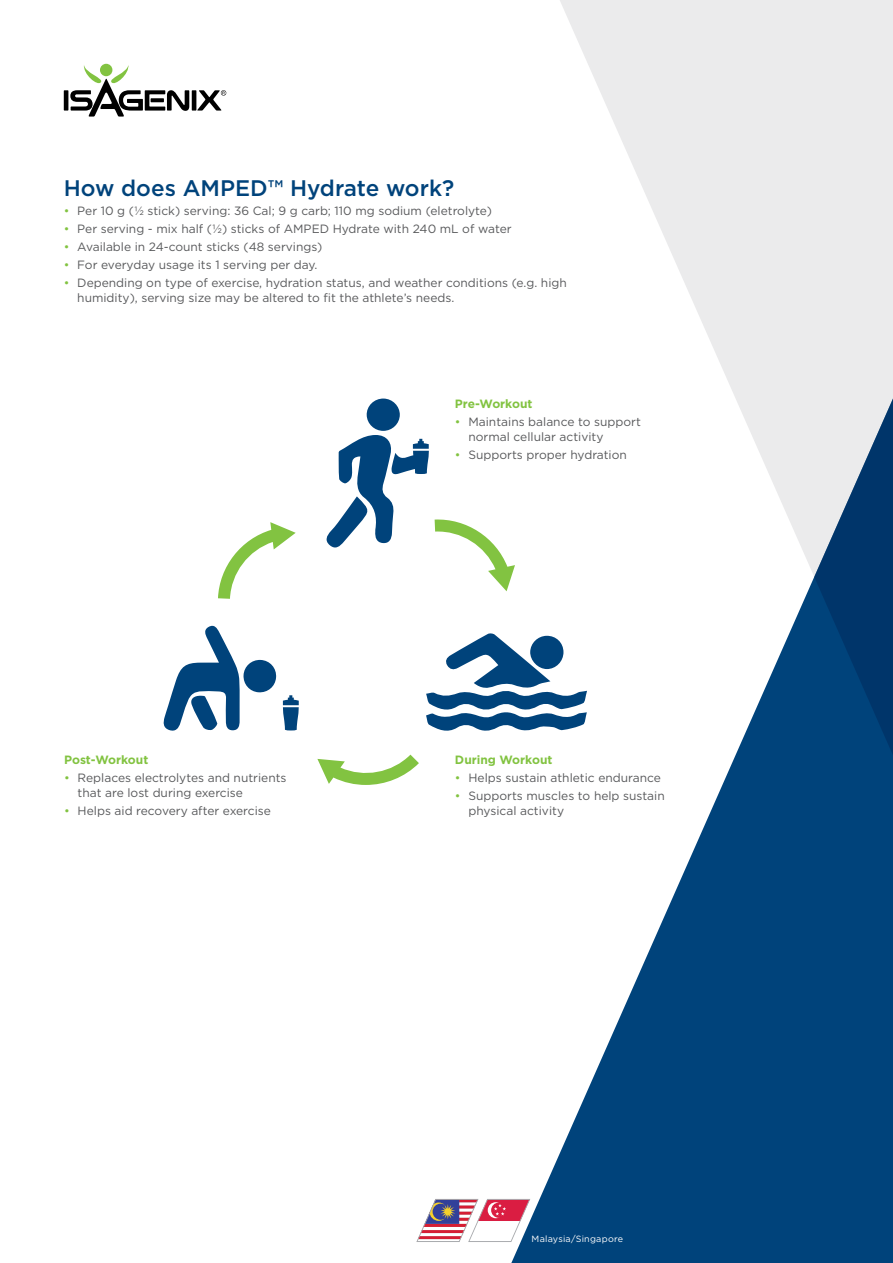
<style>
.page{position:relative;width:893px;height:1263px;background:#fff}
.page>*{position:absolute;margin:0;border:0;box-sizing:border-box;transform-origin:0 0}
.t1{font:500 22.5px "Gotham";color:#00437b}
.t2{font:12px/15px "Gotham";color:#58595b}
.t3{font:700 12px "Gotham";color:#82c341}
.t4{font:9px "Gotham";letter-spacing:.025em;color:#fff}
.s1{color:#82c341}
</style>
<div class="page">
<svg style="left:560px;top:0;width:333px;height:227px;fill:#ebebec"></svg>
<svg style="left:506px;top:227px;width:387px;height:1036px"></svg>
<svg style="left:709px;top:340px;width:184px;height:475px"></svg>
<div style="left:366px;top:398px;width:34px;height:33px;background:#00437b;border-radius:50%"></div>
<svg style="left:426px;top:633px;width:161px;height:101px"></svg>
<div style="left:530px;top:635px;width:34px;height:34px;background:#00437b;border-radius:50%"></div>
<svg style="left:326px;top:435px;width:103px;height:113px"></svg>
<svg style="left:283px;top:695px;width:16px;height:35px"></svg>
<svg style="left:163px;top:625px;width:114px;height:106px"></svg>
<svg style="left:435px;top:518px;width:80px;height:73px"></svg>
<svg style="left:317px;top:755px;width:102px;height:30px"></svg>
<svg style="left:218px;top:522px;width:78px;height:77px"></svg>
<hr style="left:64px;top:90px;width:4px;height:21px;background:#000">
<hr style="left:192px;top:90px;width:4px;height:21px;background:#000">
<svg style="left:70px;top:65px;width:119px;height:52px"></svg>
<svg style="left:197px;top:90px;width:29px;height:21px"></svg>
<svg style="left:416px;top:1199px;width:114px;height:43px"></svg>
<h1 class="t1" style="left:64px;top:173px;width:392px">How does AMPED™ Hydrate work?</h1>
<p class="t2" style="left:64px;top:203px;width:430px"><span class="s1">•</span> Per 10 g (1/2 stick) serving: 36 Cal; 9 g carb; 110 mg sodium (eletrolyte)</p>
<p class="t2" style="left:64px;top:221px;width:449px"><span class="s1">•</span> Per serving - mix half (1/2) sticks of AMPED Hydrate with 240 mL of water</p>
<p class="t2" style="left:64px;top:239px;width:260px"><span class="s1">•</span> Available in 24-count sticks (48 servings)</p>
<p class="t2" style="left:64px;top:257px;width:255px"><span class="s1">•</span> For everyday usage its 1 serving per day.</p>
<p class="t2" style="left:77px;top:275px;width:491px;text-indent:-14px"><span class="s1">•</span> Depending on type of exercise, hydration status, and weather conditions (e.g. high humidity), serving size may be altered to fit the athlete’s needs.</p>
<p class="t3" style="left:64px;top:752px;width:86px">Post-Workout</p>
<p class="t2" style="left:78px;top:770px;width:210px;text-indent:-14px"><span class="s1">•</span> Replaces electrolytes and nutrients that are lost during exercise</p>
<p class="t2" style="left:64px;top:803px;width:208px"><span class="s1">•</span> Helps aid recovery after exercise</p>
<p class="t3" style="left:455px;top:396px;width:79px">Pre-Workout</p>
<p class="t2" style="left:468px;top:414px;width:174px;text-indent:-14px"><span class="s1">•</span> Maintains balance to support normal cellular activity</p>
<p class="t2" style="left:455px;top:447px;width:173px"><span class="s1">•</span> Supports proper hydration</p>
<p class="t3" style="left:455px;top:752px;width:99px">During Workout</p>
<p class="t2" style="left:455px;top:770px;width:207px"><span class="s1">•</span> Helps sustain athletic endurance</p>
<p class="t2" style="left:468px;top:788px;width:198px;text-indent:-14px"><span class="s1">•</span> Supports muscles to help sustain physical activity</p>
<p class="t4" style="left:531px;top:1233px;width:93px">Malaysia/Singapore</p>
</div>
